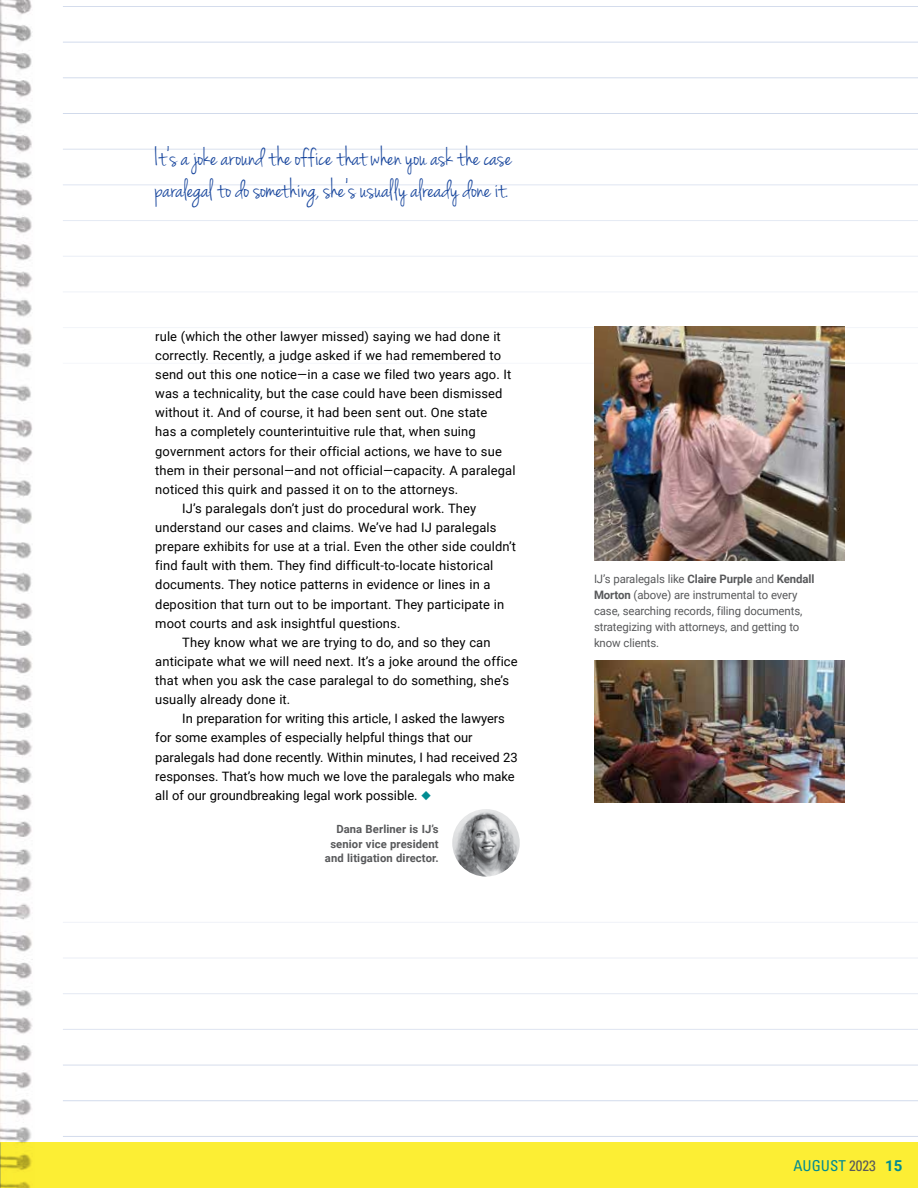
<style>
.page{position:relative;width:918px;height:1188px;background:#fff}
.page>*{position:absolute;margin:0;border:0;box-sizing:border-box;transform-origin:0 0}
.t1{font:27px/32.4px "Jenna Sue";color:#18469d}
.t2{font:condensed 15px "Univers LT Pro";color:#008c92}
.t3{font:12.9px "Roboto";letter-spacing:.01em;color:#000}
.t4{font:11.7px/15.8px "Roboto";letter-spacing:-.01em;color:#58595b}
.t5{font:700 11.25px/14.2px "Roboto";letter-spacing:.01em;color:#58595b;text-align:right}
.s1{color:#008c92}
.s2{font-weight:700}
.s3{color:#58595b}
.s4{font-family:"Roboto";font-weight:700;font-stretch:normal}
</style>
<div class="page">
<hr style="left:63px;top:78px;width:855px;height:1px;background:#18469d">
<hr style="left:63px;top:6px;width:855px;height:1px;background:#18469d">
<hr style="left:63px;top:42px;width:855px;height:1px;background:#18469d">
<hr style="left:63px;top:1100px;width:855px;height:1px;background:#18469d">
<hr style="left:63px;top:1136px;width:855px;height:1px;background:#18469d">
<div style="left:0;top:1142px;width:918px;height:46px;background:#fcee34"></div>
<img style="left:594px;top:326px;width:250px;height:234px">
<img style="left:594px;top:661px;width:250px;height:141px">
<img style="left:0;top:0;width:33px;height:1188px">
<img style="left:452px;top:809px;width:68px;height:68px;border-radius:34px">
<h1 class="t1" style="left:155px;top:142px;width:358px">It’s a joke around the office that when you ask the case paralegal to do something, she’s usually already done it.</h1>
<p class="t3" style="left:155px;top:327px;width:347px">rule (which the other lawyer missed) saying we had done it</p>
<p class="t3" style="left:155px;top:346px;width:347px">correctly. Recently, a judge asked if we had remembered to</p>
<p class="t3" style="left:155px;top:365px;width:358px">send out this one notice—in a case we filed two years ago. It</p>
<p class="t3" style="left:155px;top:385px;width:349px">was a technicality, but the case could have been dismissed</p>
<p class="t3" style="left:155px;top:404px;width:334px">without it. And of course, it had been sent out. One state</p>
<p class="t3" style="left:155px;top:423px;width:322px">has a completely counterintuitive rule that, when suing</p>
<p class="t3" style="left:155px;top:442px;width:348px">government actors for their official actions, we have to sue</p>
<p class="t3" style="left:155px;top:461px;width:362px">them in their personal—and not official—capacity. A paralegal</p>
<p class="t3" style="left:155px;top:480px;width:305px">noticed this quirk and passed it on to the attorneys.</p>
<p class="t3" style="left:182px;top:499px;width:295px">IJ’s paralegals don’t just do procedural work. They</p>
<p class="t3" style="left:155px;top:518px;width:343px">understand our cases and claims. We’ve had IJ paralegals</p>
<p class="t3" style="left:155px;top:538px;width:362px">prepare exhibits for use at a trial. Even the other side couldn’t</p>
<p class="t3" style="left:155px;top:557px;width:340px">find fault with them. They find difficult-to-locate historical</p>
<p class="t3" style="left:155px;top:576px;width:337px">documents. They notice patterns in evidence or lines in a</p>
<p class="t3" style="left:155px;top:595px;width:351px">deposition that turn out to be important. They participate in</p>
<p class="t3" style="left:155px;top:614px;width:247px">moot courts and ask insightful questions.</p>
<p class="t3" style="left:182px;top:633px;width:310px">They know what we are trying to do, and so they can</p>
<p class="t3" style="left:155px;top:652px;width:364px">anticipate what we will need next. It’s a joke around the office</p>
<p class="t3" style="left:155px;top:671px;width:355px">that when you ask the case paralegal to do something, she’s</p>
<p class="t3" style="left:155px;top:691px;width:137px">usually already done it.</p>
<p class="t3" style="left:182px;top:710px;width:324px">In preparation for writing this article, I asked the lawyers</p>
<p class="t3" style="left:155px;top:729px;width:319px">for some examples of especially helpful things that our</p>
<p class="t3" style="left:155px;top:748px;width:364px">paralegals had done recently. Within minutes, I had received 23</p>
<p class="t3" style="left:155px;top:767px;width:361px">responses. That’s how much we love the paralegals who make</p>
<p class="t3" style="left:155px;top:786px;width:277px">all of our groundbreaking legal work possible. <span class="s1">◆</span></p>
<p class="t5" style="left:325px;top:822px;width:115px">Dana Berliner is IJ’s senior vice president and litigation director.</p>
<p class="t4" style="left:594px;top:571px;width:222px">IJ’s paralegals like <span class="s2">Claire Purple</span> and <span class="s2">Kendall Morton</span> (above) are instrumental to every case, searching records, filing documents, strategizing with attorneys, and getting to know clients.</p>
<p class="t2" style="left:793px;top:1156px;width:110px">AUGUST <span class="s3">2023</span> <span class="s4">15</span></p>
</div>
